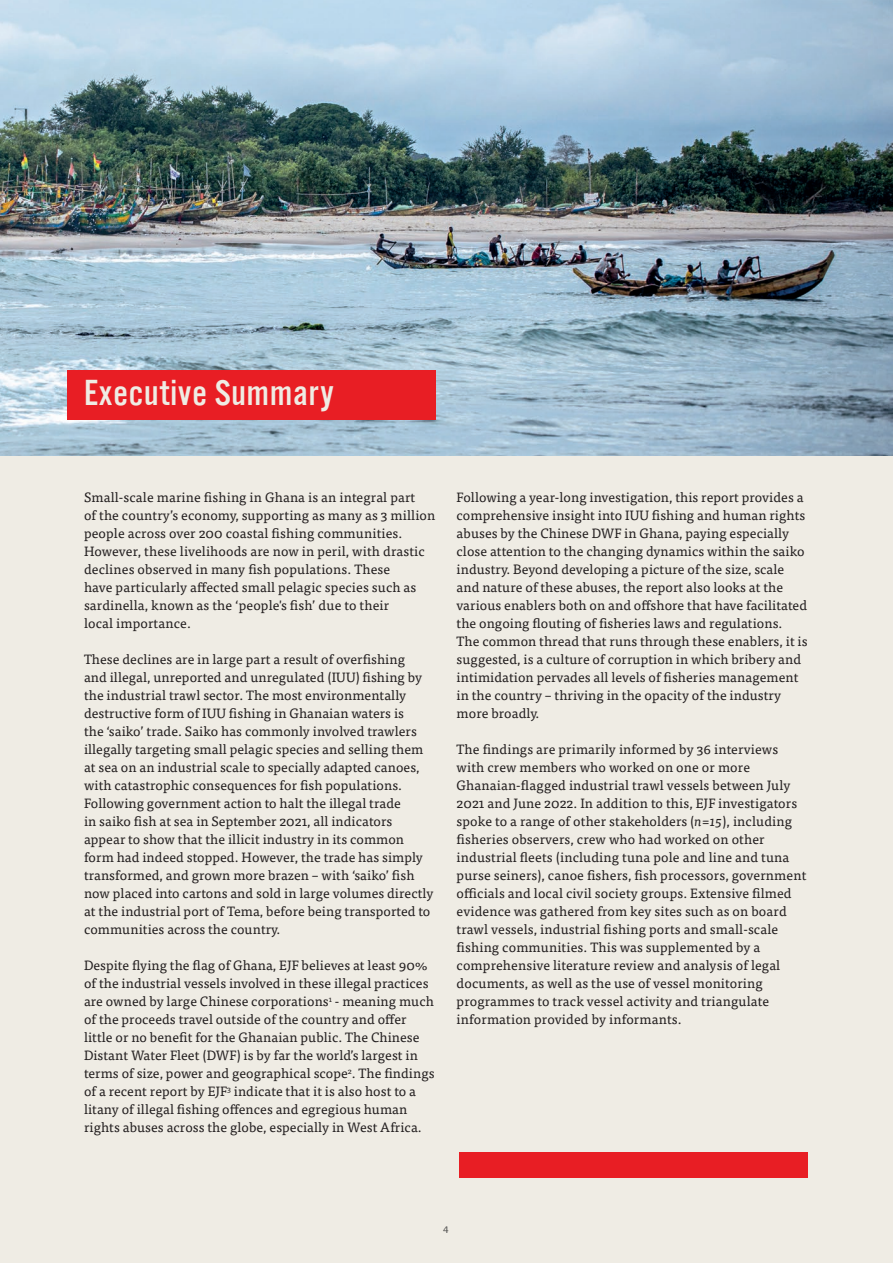
<style>
.page{position:relative;width:893px;height:1263px;background:#efece4}
.page>*{position:absolute;margin:0;border:0;box-sizing:border-box;transform-origin:0 0}
.title_BIG_red{font:37.5px "Alternate Got No 3 D";letter-spacing:.025em;color:#efece4}
.t1{font:13.5px/18px "Tisa Pro";letter-spacing:.005em;color:#231f20}
.t2{font:10.5px "Tisa Pro";color:#57585a}
.s1{font-style:italic}
</style>
<div class="page">
<img style="left:0;top:0;width:893px;height:456px">
<div style="left:459px;top:1152px;width:349px;height:25px;background:#e81e24"></div>
<div style="left:67px;top:370px;width:368px;height:50px;background:#e81e24"></div>
<p class="title_BIG_red" style="left:84px;top:373px;width:251px">Executive Summary</p>
<p class="t1" style="left:84px;top:488px;width:353px">Small-scale marine fishing in Ghana is an integral part<br>of the country’s economy, supporting as many as 3 million people across over 200 coastal fishing communities.<br>However, these livelihoods are now in peril, with drastic declines observed in many fish populations. These<br>have particularly affected small pelagic species such as sardinella, known as the ‘people's fish’ due to their<br>local importance.</p>
<p class="t1" style="left:84px;top:650px;width:351px">These declines are in large part a result of overfishing<br>and illegal, unreported and unregulated (IUU) fishing by the industrial trawl sector. The most environmentally destructive form of IUU fishing in Ghanaian waters is<br>the ‘saiko’ trade. Saiko has commonly involved trawlers illegally targeting small pelagic species and selling them at sea on an industrial scale to specially adapted canoes, with catastrophic consequences for fish populations.<br>Following government action to halt the illegal trade<br>in saiko fish at sea in September 2021, all indicators appear to show that the illicit industry in its common form had indeed stopped. However, the trade has simply transformed, and grown more brazen – with ‘saiko’ fish now placed into cartons and sold in large volumes directly at the industrial port of Tema, before being transported to communities across the country.</p>
<p class="t1" style="left:84px;top:956px;width:352px">Despite flying the flag of Ghana, EJF believes at least 90% of the industrial vessels involved in these illegal practices are owned by large Chinese corporations<sup>1</sup> - meaning much of the proceeds travel outside of the country and offer little or no benefit for the Ghanaian public. The Chinese Distant Water Fleet (DWF) is by far the world’s largest in terms of size, power and geographical scope<sup>2</sup>. The findings of a recent report by EJF<sup>3</sup> indicate that it is also host to a litany of illegal fishing offences and egregious human rights abuses across the globe, especially in West Africa.</p>
<p class="t1" style="left:457px;top:488px;width:352px">Following a year-long investigation, this report provides a comprehensive insight into IUU fishing and human rights abuses by the Chinese DWF in Ghana, paying especially close attention to the changing dynamics within the saiko industry. Beyond developing a picture of the size, scale and nature of these abuses, the report also looks at the various enablers both on and offshore that have facilitated the ongoing flouting of fisheries laws and regulations.<br>The common thread that runs through these enablers, it is suggested, is a culture of corruption in which bribery and intimidation pervades all levels of fisheries management in the country – thriving in the opacity of the industry more broadly.</p>
<p class="t1" style="left:457px;top:740px;width:351px">The findings are primarily informed by 36 interviews with crew members who worked on one or more Ghanaian-flagged industrial trawl vessels between July 2021 and June 2022. In addition to this, EJF investigators spoke to a range of other stakeholders (<span class="s1">n=15</span>), including fisheries observers, crew who had worked on other industrial fleets (including tuna pole and line and tuna purse seiners), canoe fishers, fish processors, government officials and local civil society groups. Extensive filmed evidence was gathered from key sites such as on board trawl vessels, industrial fishing ports and small-scale fishing communities. This was supplemented by a comprehensive literature review and analysis of legal documents, as well as the use of vessel monitoring programmes to track vessel activity and triangulate information provided by informants.</p>
<p class="t2" style="left:443px;top:1220px;width:7px">4</p>
</div>
